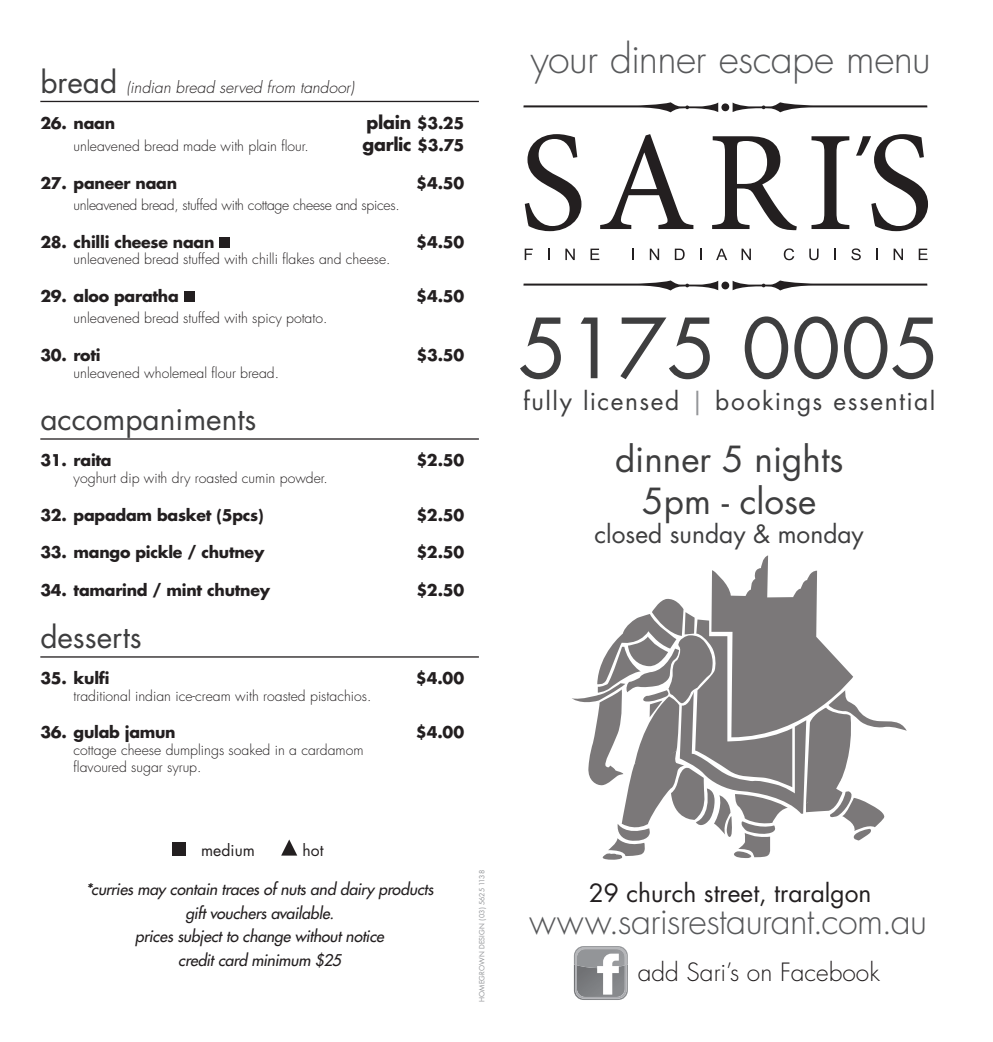
<style>
.page{position:relative;width:993px;height:1042px;background:#fff}
.page>*{position:absolute;margin:0;border:0;box-sizing:border-box;transform-origin:0 0}
.t1{font:80.5px "Futura";color:#3e3e3f}
.t2{font:300 39.38px "Futura";letter-spacing:-.015em;color:#57585a}
.t3{font:300 35.88px "Futura";letter-spacing:-.02em;color:#57585a}
.t4{font:35px "Futura";color:#3e3e3f}
.Sections{font:29.75px "Futura";color:#3e3e3f}
.t5{font:24.5px "Futura";letter-spacing:.055em;color:#3e3e3f}
.t6{font:24.5px "Futura";color:#231f20}
.t7{font:24.5px "Futura";color:#3e3e3f}
.Description{font:300 24.5px "Futura";color:#231f20}
.t8{font:700 17.5px "Futura";letter-spacing:-.015em;color:#231f20}
.t9{font:700 15.75px "Futura";letter-spacing:-.015em;color:#231f20}
.t10{font:italic 15.75px "Futura";letter-spacing:-.01em;color:#231f20}
.Sections-2{font:italic 300 15.75px "Futura";color:#231f20}
.t11{font:15.75px "Futura";color:#231f20}
.t12{font:300 14px/16.8px "Futura";color:#231f20}
.t13{font:300 14px "Futura";letter-spacing:-.02em;color:#231f20}
.New_Body_Copy_Style{font:7px "Futura";letter-spacing:.01em;color:#939598}
.s1{font-weight:400;font-style:normal;font-size:29.75px;color:#3e3e3f}
.s2{font-size:15.75px}
.s3{color:#939598}
</style>
<div class="page">
<svg style="left:732px;top:102px;width:195px;height:10px"></svg>
<svg style="left:523px;top:102px;width:195px;height:10px"></svg>
<div style="left:721px;top:103px;width:8px;height:8px;background:#231f20;border-radius:50%"></div>
<svg style="left:732px;top:280px;width:195px;height:10px"></svg>
<svg style="left:523px;top:280px;width:195px;height:10px"></svg>
<div style="left:721px;top:282px;width:8px;height:7px;background:#231f20;border-radius:50%"></div>
<svg style="left:524px;top:134px;width:57px;height:97px"></svg>
<svg style="left:600px;top:134px;width:93px;height:95px"></svg>
<svg style="left:712px;top:136px;width:84px;height:94px"></svg>
<svg style="left:811px;top:136px;width:38px;height:93px"></svg>
<svg style="left:524px;top:249px;width:8px;height:11px"></svg>
<svg style="left:565px;top:249px;width:9px;height:11px"></svg>
<svg style="left:590px;top:249px;width:9px;height:11px"></svg>
<svg style="left:649px;top:249px;width:10px;height:11px"></svg>
<svg style="left:674px;top:249px;width:10px;height:11px"></svg>
<svg style="left:716px;top:249px;width:11px;height:11px"></svg>
<svg style="left:741px;top:249px;width:9px;height:11px"></svg>
<svg style="left:783px;top:248px;width:11px;height:12px"></svg>
<svg style="left:809px;top:249px;width:9px;height:11px"></svg>
<svg style="left:851px;top:248px;width:9px;height:12px"></svg>
<svg style="left:893px;top:249px;width:9px;height:11px"></svg>
<svg style="left:918px;top:249px;width:9px;height:11px"></svg>
<svg style="left:856px;top:134px;width:71px;height:97px"></svg>
<svg style="left:572px;top:555px;width:334px;height:305px"></svg>
<hr style="left:40px;top:101px;width:438px;height:1px;background:#231f20">
<hr style="left:40px;top:438px;width:438px;height:2px;background:#231f20">
<hr style="left:40px;top:656px;width:438px;height:1px;background:#231f20">
<div style="left:219px;top:237px;width:11px;height:11px;background:#231f20"></div>
<div style="left:184px;top:291px;width:10px;height:11px;background:#231f20"></div>
<svg style="left:573px;top:946px;width:54px;height:54px"></svg>
<div style="left:172px;top:842px;width:13px;height:13px;background:#231f20"></div>
<svg style="left:281px;top:839px;width:16px;height:16px"></svg>
<p class="Sections-2" style="left:40px;top:77px;width:315px"><span class="s1">bread</span> (indian bread served from tandoor)</p>
<p class="t9" style="left:40px;top:112px;width:76px">26. naan</p>
<p class="t8" style="left:366px;top:110px;width:99px">plain <span class="s2">$3.25</span></p>
<p class="t12" style="left:74px;top:138px;width:236px">unleavened bread made with plain flour.</p>
<p class="t8" style="left:362px;top:133px;width:103px">garlic <span class="s2">$3.75</span></p>
<p class="t9" style="left:40px;top:173px;width:138px">27. paneer naan</p>
<p class="t9" style="left:416px;top:173px;width:50px">$4.50</p>
<p class="t13" style="left:74px;top:196px;width:327px">unleavened bread, stuffed with cottage cheese and spices.</p>
<p class="t9" style="left:40px;top:231px;width:176px">28. chilli cheese naan</p>
<p class="t9" style="left:416px;top:231px;width:50px">$4.50</p>
<p class="t12" style="left:74px;top:251px;width:318px">unleavened bread stuffed with chilli flakes and cheese.</p>
<p class="t9" style="left:40px;top:286px;width:140px">29. aloo paratha</p>
<p class="t9" style="left:416px;top:286px;width:50px">$4.50</p>
<p class="t12" style="left:74px;top:310px;width:255px">unleavened bread stuffed with spicy potato.</p>
<p class="t9" style="left:40px;top:345px;width:62px">30. roti</p>
<p class="t9" style="left:416px;top:345px;width:49px">$3.50</p>
<p class="t12" style="left:74px;top:365px;width:207px">unleavened wholemeal flour bread.</p>
<p class="Sections" style="left:40px;top:400px;width:217px">accompaniments</p>
<p class="t9" style="left:40px;top:450px;width:73px">31. raita</p>
<p class="t9" style="left:416px;top:450px;width:49px">$2.50</p>
<p class="t12" style="left:74px;top:470px;width:255px">yoghurt dip with dry roasted cumin powder.</p>
<p class="t9" style="left:40px;top:504px;width:225px">32. papadam basket (5pcs)</p>
<p class="t9" style="left:416px;top:504px;width:49px">$2.50</p>
<p class="t9" style="left:40px;top:542px;width:225px">33. mango pickle / chutney</p>
<p class="t9" style="left:416px;top:542px;width:49px">$2.50</p>
<p class="t9" style="left:40px;top:579px;width:231px">34. tamarind / mint chutney</p>
<p class="t9" style="left:416px;top:579px;width:49px">$2.50</p>
<p class="Sections" style="left:40px;top:618px;width:103px">desserts</p>
<p class="t9" style="left:40px;top:667px;width:71px">35. kulfi</p>
<p class="t9" style="left:416px;top:667px;width:50px">$4.00</p>
<p class="t12" style="left:74px;top:688px;width:299px">traditional indian ice-cream with roasted pistachios.</p>
<p class="t9" style="left:40px;top:722px;width:137px">36. gulab jamun</p>
<p class="t9" style="left:416px;top:722px;width:50px">$4.00</p>
<p class="t12" style="left:74px;top:742px;width:291px">cottage cheese dumplings soaked in a cardamom flavoured sugar syrup.</p>
<p class="t11" style="left:201px;top:840px;width:55px">medium</p>
<p class="t11" style="left:302px;top:840px;width:22px">hot</p>
<p class="t10" style="left:86px;top:879px;width:349px">*curries may contain traces of nuts and dairy products</p>
<p class="t10" style="left:185px;top:903px;width:150px">gift vouchers available.</p>
<p class="t10" style="left:135px;top:926px;width:250px">prices subject to change without notice</p>
<p class="t10" style="left:178px;top:950px;width:164px">credit card minimum $25</p>
<p class="New_Body_Copy_Style" style="left:477px;top:1002px;width:134px;rotate:-90deg">HOMEGROWN DESIGN (03) 5625 1138</p>
<p class="t2" style="left:530px;top:35px;width:401px">your dinner escape menu</p>
<p class="t1" style="left:518px;top:297px;width:423px">5175 0005</p>
<p class="t5" style="left:523px;top:385px;width:413px">fully licensed <span class="s3">|</span> bookings essential</p>
<p class="t4" style="left:615px;top:436px;width:230px">dinner 5 nights</p>
<p class="t4" style="left:642px;top:478px;width:175px">5pm - close</p>
<p class="t7" style="left:594px;top:518px;width:271px">closed sunday &amp; monday</p>
<p class="t6" style="left:588px;top:878px;width:284px">29 church street, traralgon</p>
<p class="t3" style="left:529px;top:898px;width:399px">www.sarisrestaurant.com.au</p>
<p class="Description" style="left:637px;top:957px;width:243px">add Sari’s on Facebook</p>
</div>
